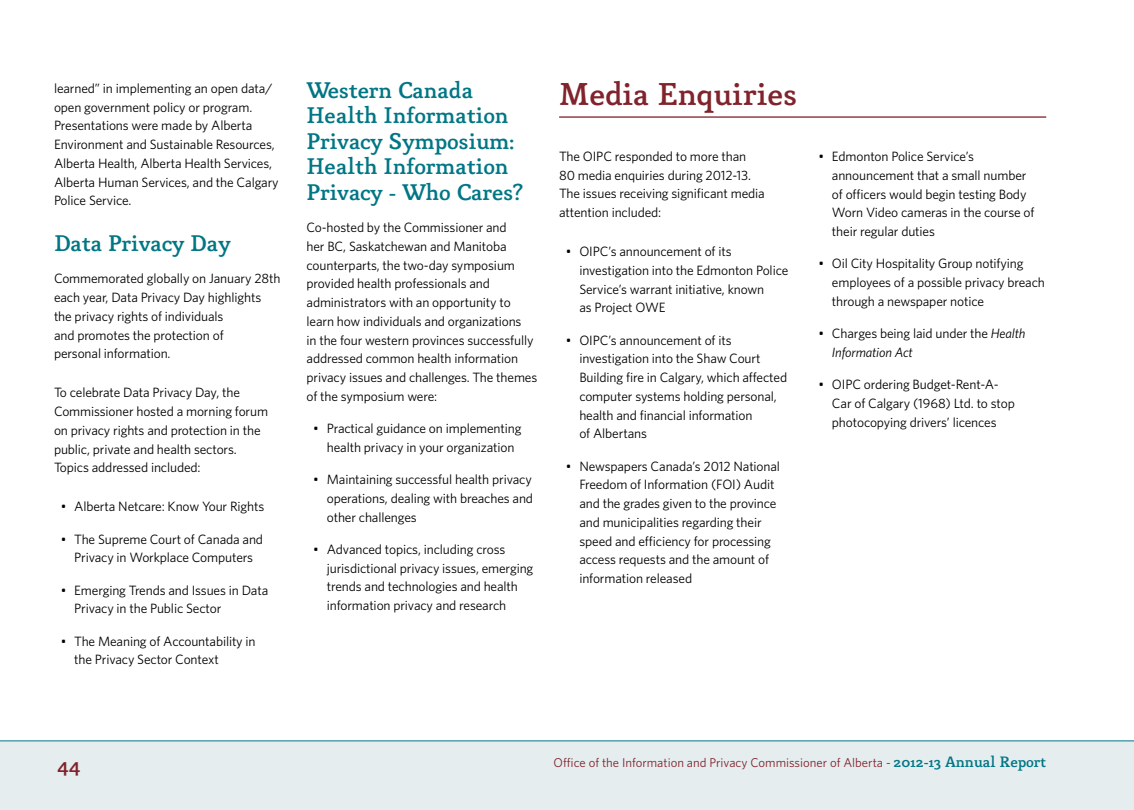
<style>
.page{position:relative;width:1134px;height:810px;background:#fff}
.page>*{position:absolute;margin:0;border:0;box-sizing:border-box;transform-origin:0 0}
.t1{font:500 31.5px "Mido";color:#81232c}
.t2{font:500 22.5px/25.5px "Mido";color:#007684}
.t3{font:500 21.15px "Mido";color:#81232c}
.t4{font:13.5px/18.8px "Whitney";letter-spacing:-.01em;color:#000}
.t5{font:12.75px "Whitney";color:#81232c}
.s1{font-style:italic}
.s2{font-family:"Mido";font-weight:500;font-size:15px;color:#007684}
</style>
<div class="page">
<div style="left:0;top:741px;width:1134px;height:69px;background:#e5edef"></div>
<hr style="left:0;top:741px;width:1134px;height:1px;background:#007684">
<hr style="left:559px;top:116px;width:487px;height:2px;background:#81232c">
<p class="t4" style="left:54px;top:79px;width:226px">learned” in implementing an open data/ open government policy or program.<br>Presentations were made by Alberta Environment and Sustainable Resources, Alberta Health, Alberta Health Services, Alberta Human Services, and the Calgary Police Service.</p>
<h2 class="t2" style="left:54px;top:231px;width:178px">Data Privacy Day</h2>
<p class="t4" style="left:54px;top:269px;width:228px">Commemorated globally on January 28th each year, Data Privacy Day highlights the privacy rights of individuals<br>and promotes the protection of<br>personal information.</p>
<p class="t4" style="left:54px;top:383px;width:216px">To celebrate Data Privacy Day, the Commissioner hosted a morning forum on privacy rights and protection in the public, private and health sectors.<br>Topics addressed included:</p>
<p class="t4" style="left:61px;top:497px;width:205px">• Alberta Netcare: Know Your Rights</p>
<p class="t4" style="left:61px;top:529px;width:204px;text-align:center">• The Supreme Court of Canada and<br>Privacy in Workplace Computers</p>
<p class="t4" style="left:74px;top:580px;width:196px;text-indent:-14px">• Emerging Trends and Issues in Data<br>Privacy in the Public Sector</p>
<p class="t4" style="left:74px;top:631px;width:183px;text-indent:-14px">• The Meaning of Accountability in the Privacy Sector Context</p>
<h2 class="t2" style="left:307px;top:78px;width:218px">Western Canada<br>Health Information<br>Privacy Symposium:<br>Health Information<br>Privacy - Who Cares?</h2>
<p class="t4" style="left:307px;top:218px;width:232px">Co-hosted by the Commissioner and<br>her BC, Saskatchewan and Manitoba counterparts, the two-day symposium provided health professionals and administrators with an opportunity to learn how individuals and organizations<br>in the four western provinces successfully addressed common health information privacy issues and challenges. The themes of the symposium were:</p>
<p class="t4" style="left:313px;top:419px;width:210px;text-align:center">• Practical guidance on implementing health privacy in your organization</p>
<p class="t4" style="left:327px;top:470px;width:208px;text-align:justify;text-indent:-14px">• Maintaining successful health privacy operations, dealing with breaches and other challenges</p>
<p class="t4" style="left:327px;top:540px;width:208px;text-indent:-14px">• Advanced topics, including cross jurisdictional privacy issues, emerging trends and technologies and health information privacy and research</p>
<h1 class="t1" style="left:559px;top:75px;width:239px">Media Enquiries</h1>
<p class="t4" style="left:559px;top:146px;width:207px">The OIPC responded to more than<br>80 media enquiries during 2012-13.<br>The issues receiving significant media attention included:</p>
<p class="t4" style="left:579px;top:242px;width:210px;text-indent:-13px">• OIPC’s announcement of its investigation into the Edmonton Police<br>Service’s warrant initiative, known<br>as Project OWE</p>
<p class="t4" style="left:579px;top:330px;width:209px;text-indent:-13px">• OIPC’s announcement of its investigation into the Shaw Court<br>Building fire in Calgary, which affected computer systems holding personal, health and financial information<br>of Albertans</p>
<p class="t4" style="left:579px;top:456px;width:202px;text-indent:-14px">• Newspapers Canada’s 2012 National Freedom of Information (FOI) Audit and the grades given to the province and municipalities regarding their speed and efficiency for processing access requests and the amount of information released</p>
<p class="t4" style="left:832px;top:147px;width:204px;text-indent:-14px">• Edmonton Police Service’s announcement that a small number of officers would begin testing Body<br>Worn Video cameras in the course of their regular duties</p>
<p class="t4" style="left:832px;top:254px;width:214px;text-indent:-14px">• Oil City Hospitality Group notifying employees of a possible privacy breach through a newspaper notice</p>
<p class="t4" style="left:832px;top:324px;width:195px;text-indent:-14px">• Charges being laid under the <span class="s1">Health<br>Information Act</span></p>
<p class="t4" style="left:832px;top:375px;width:184px;text-indent:-14px">• OIPC ordering Budget-Rent-A-<br>Car of Calgary (1968) Ltd. to stop photocopying drivers’ licences</p>
<h3 class="t3" style="left:57px;top:752px;width:25px">44</h3>
<p class="t5" style="left:554px;top:755px;width:494px">Office of the Information and Privacy Commissioner of Alberta - <span class="s2">2012-13 Annual Report</span></p>
</div>
